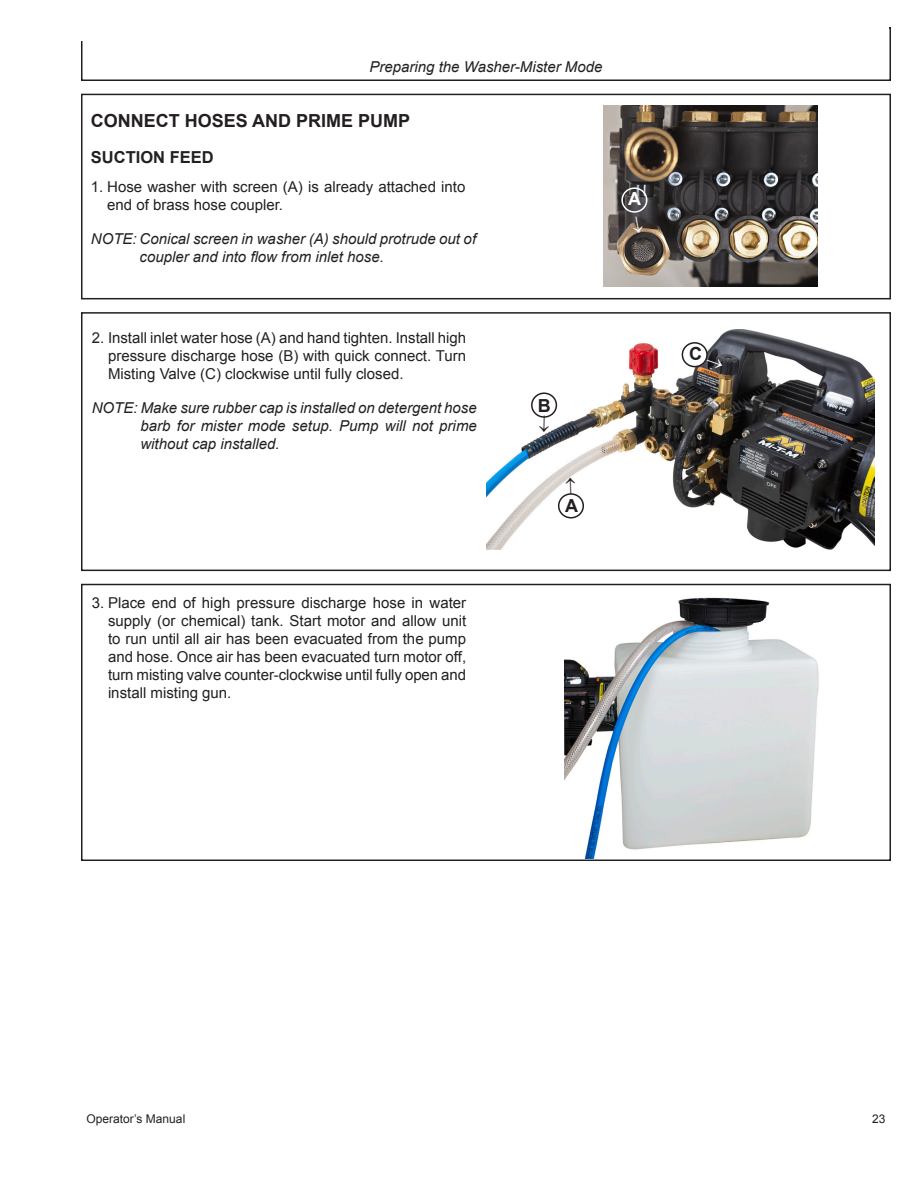
<style>
.page{position:relative;width:918px;height:1188px;background:#fff}
.page>*{position:absolute;margin:0;border:0;box-sizing:border-box;transform-origin:0 0}
.Subhead_1{font:700 18px "Arial";color:#231f20}
.ALPHA_CALLOUT{font:700 18px "Arial";color:#231f20}
.ALPHA_CALLOUT-2{font:700 18px "Arial";color:#fff}
.Subhead_1-2{font:700 16.5px "Arial";color:#231f20}
.Text_123{font:15px/18px "Arial";color:#231f20;text-align:justify}
.Note{font:italic 15px/18px "Arial";color:#231f20}
.Headline_Small{font:italic 15px "Arial";color:#231f20}
.t1{font:12px "Arial";color:#231f20}
</style>
<div class="page">
<div style="left:81px;top:27px;width:810px;height:54px;border:2px solid #231f20"></div>
<div style="left:81px;top:24px;width:808px;height:17px;background:#fff"></div>
<div style="left:81px;top:94px;width:810px;height:205px;border:2px solid #231f20"></div>
<div style="left:81px;top:312px;width:810px;height:259px;border:2px solid #231f20"></div>
<img style="left:603px;top:106px;width:215px;height:180px">
<div style="left:621px;top:187px;width:26px;height:26px;border:2px solid #fff;border-radius:50%"></div>
<div style="left:81px;top:584px;width:810px;height:277px;border:2px solid #231f20"></div>
<img style="left:565px;top:597px;width:260px;height:262px">
<img style="left:487px;top:329px;width:387px;height:220px">
<div style="left:531px;top:392px;width:26px;height:26px;border:2px solid #231f20;border-radius:50%"></div>
<div style="left:558px;top:493px;width:26px;height:26px;border:2px solid #231f20;border-radius:50%"></div>
<div style="left:682px;top:343px;width:25px;height:24px;background:#fff;border-radius:50%"></div>
<div style="left:682px;top:342px;width:26px;height:25px;border:2px solid #231f20;border-radius:50%"></div>
<svg style="left:632px;top:216px;width:12px;height:18px"></svg>
<svg style="left:539px;top:416px;width:10px;height:17px"></svg>
<svg style="left:566px;top:478px;width:10px;height:17px"></svg>
<svg style="left:705px;top:356px;width:19px;height:14px"></svg>
<p class="Headline_Small" style="left:370px;top:57px;width:234px">Preparing the Washer-Mister Mode</p>
<p class="Subhead_1" style="left:91px;top:109px;width:321px">CONNECT HOSES AND PRIME PUMP</p>
<p class="Subhead_1-2" style="left:91px;top:146px;width:124px">SUCTION FEED</p>
<p class="Text_123" style="left:107px;top:178px;width:360px;text-indent:-16px">1. Hose washer with screen (A) is already attached into end of brass hose coupler.</p>
<p class="Note" style="left:140px;top:230px;width:338px;text-indent:-49px">NOTE: Conical screen in washer (A) should protrude out of coupler and into flow from inlet hose.</p>
<p class="ALPHA_CALLOUT-2" style="left:628px;top:187px;width:14px">A</p>
<p class="Text_123" style="left:108px;top:329px;width:360px;text-indent:-16px">2. Install inlet water hose (A) and hand tighten. Install high pressure discharge hose (B) with quick connect. Turn Misting Valve (C) clockwise until fully closed.</p>
<p class="Note" style="left:140px;top:399px;width:338px;text-align:justify;text-indent:-49px">NOTE: Make sure rubber cap is installed on detergent hose barb for mister mode setup. Pump will not prime without cap installed.</p>
<p class="ALPHA_CALLOUT" style="left:538px;top:394px;width:14px">B</p>
<p class="ALPHA_CALLOUT" style="left:565px;top:493px;width:14px">A</p>
<p class="Text_123" style="left:108px;top:594px;width:360px;text-indent:-16px">3. Place end of high pressure discharge hose in water supply (or chemical) tank. Start motor and allow unit to run until all air has been evacuated from the pump and hose. Once air has been evacuated turn motor off, turn misting valve counter-clockwise until fully open and install misting gun.</p>
<p class="ALPHA_CALLOUT" style="left:689px;top:342px;width:14px">C</p>
<p class="t1" style="left:86px;top:1111px;width:100px">Operator’s Manual</p>
<p class="t1" style="left:872px;top:1111px;width:15px">23</p>
</div>
